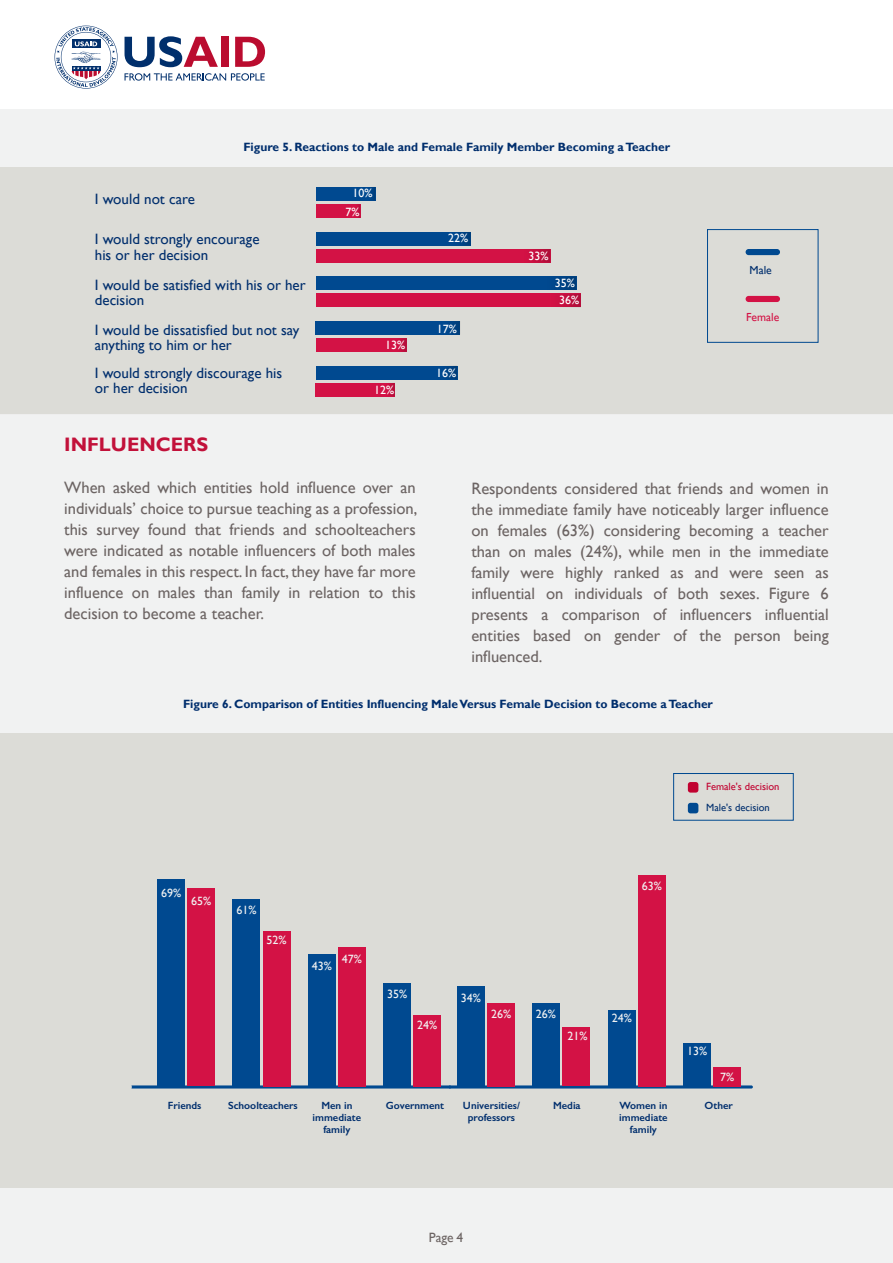
<style>
.page{position:relative;width:893px;height:1263px;background:#fff}
.page>*{position:absolute;margin:0;border:0;box-sizing:border-box;transform-origin:0 0}
.t1{font:700 19.5px "Gill Sans";color:#c2113a}
.t2{font:16.5px/21px "Gill Sans";color:#6c6463;text-align:justify}
.t3{font:15px/15px "Gill Sans";color:#002e6d}
.t4{font:13.5px "Gill Sans";color:#6c6463}
.t5{font:700 12px "Gill Sans";color:#002e6d}
.t6{font:12px "Gill Sans";color:#f1f2f2}
.t7{font:12px/18.1px "Gill Sans";color:#fff}
.t8{font:11.7px "Gill Sans";color:#d31245}
.t9{font:11.7px "Gill Sans";color:#002e6d}
.t10{font:600 10.5px/12px "Gill Sans";color:#002e6d;text-align:center}
.t11{font:10.5px "Gill Sans";color:#c10230}
.t12{font:10.5px "Gill Sans";color:#002e6d}
</style>
<div class="page">
<div style="left:0;top:110px;width:893px;height:1153px;background:#f1f2f2"></div>
<div style="left:0;top:167px;width:893px;height:247px;background:#dcdcd7"></div>
<div style="left:0;top:733px;width:893px;height:454px;background:#dcdcd7"></div>
<svg style="left:131px;top:1085px;width:317px;height:3px"></svg>
<hr style="left:448px;top:1085px;width:305px;height:3px;background:#004990;border-radius:2px">
<div style="left:688px;top:782px;width:10px;height:10px;background:#c10230;border-radius:3px"></div>
<div style="left:688px;top:803px;width:10px;height:10px;background:#004990;border-radius:3px"></div>
<div style="left:673px;top:773px;width:121px;height:48px;border:1px solid #004990"></div>
<div style="left:158px;top:879px;width:27px;height:207px;background:#004990"></div>
<div style="left:233px;top:899px;width:27px;height:187px;background:#004990"></div>
<div style="left:308px;top:954px;width:27px;height:132px;background:#004990"></div>
<div style="left:384px;top:983px;width:27px;height:103px;background:#004990"></div>
<div style="left:457px;top:986px;width:28px;height:100px;background:#004990"></div>
<div style="left:532px;top:1003px;width:27px;height:83px;background:#004990"></div>
<div style="left:608px;top:1010px;width:27px;height:76px;background:#004990"></div>
<div style="left:683px;top:1043px;width:28px;height:43px;background:#004990"></div>
<div style="left:188px;top:888px;width:27px;height:198px;background:#d31245"></div>
<div style="left:263px;top:931px;width:27px;height:155px;background:#d31245"></div>
<div style="left:338px;top:947px;width:27px;height:139px;background:#d31245"></div>
<div style="left:414px;top:1015px;width:27px;height:71px;background:#d31245"></div>
<div style="left:488px;top:1003px;width:27px;height:83px;background:#d31245"></div>
<div style="left:563px;top:1027px;width:27px;height:59px;background:#d31245"></div>
<div style="left:714px;top:1067px;width:27px;height:19px;background:#d31245"></div>
<div style="left:638px;top:875px;width:27px;height:211px;background:#d31245"></div>
<div style="left:746px;top:249px;width:34px;height:6px;background:#004990;border-radius:3px"></div>
<div style="left:746px;top:296px;width:34px;height:6px;background:#d31245;border-radius:3px"></div>
<div style="left:316px;top:366px;width:142px;height:13px;background:#004990"></div>
<svg style="left:316px;top:187px;width:59px;height:31px;background:#755384"></svg>
<svg style="left:316px;top:232px;width:234px;height:31px;background:#95547f"></svg>
<svg style="left:316px;top:321px;width:144px;height:31px;background:#755f8c"></svg>
<svg style="left:316px;top:366px;width:141px;height:30px"></svg>
<svg style="left:316px;top:276px;width:265px;height:31px;background:#753f74"></svg>
<div style="left:707px;top:229px;width:111px;height:114px;border:1px solid #004990"></div>
<svg style="left:125px;top:73px;width:140px;height:8px"></svg>
<svg style="left:125px;top:36px;width:93px;height:31px"></svg>
<div style="left:221px;top:37px;width:8px;height:30px;background:#ba0c2f"></div>
<svg style="left:235px;top:37px;width:30px;height:30px"></svg>
<svg style="left:55px;top:26px;width:62px;height:63px"></svg>
<p class="t5" style="left:243px;top:140px;width:428px">Figure 5. Reactions to Male and Female Family Member Becoming a Teacher</p>
<p class="t3" style="left:95px;top:191px;width:102px">I would not care</p>
<p class="t3" style="left:95px;top:232px;width:166px">I would strongly encourage his or her decision</p>
<p class="t3" style="left:95px;top:277px;width:212px">I would be satisfied with his or her decision</p>
<p class="t3" style="left:95px;top:322px;width:206px">I would be dissatisfied but not say anything to him or her</p>
<p class="t3" style="left:95px;top:365px;width:189px">I would strongly discourage his or her decision</p>
<p class="t7" style="left:346px;top:184px;width:28px;text-indent:7px">10%<br>7%</p>
<p class="t7" style="left:385px;top:336px;width:22px">13%</p>
<p class="t7" style="left:374px;top:381px;width:22px">12%</p>
<p class="t7" style="left:448px;top:229px;width:22px">22%</p>
<p class="t7" style="left:437px;top:319px;width:22px">17%</p>
<p class="t7" style="left:436px;top:364px;width:22px">16%</p>
<p class="t7" style="left:528px;top:247px;width:22px">33%</p>
<p class="t7" style="left:555px;top:274px;width:26px;line-height:17.7px;text-align:center">35%<br>36%</p>
<p class="t9" style="left:750px;top:263px;width:24px">Male</p>
<p class="t8" style="left:746px;top:310px;width:35px">Female</p>
<p class="t1" style="left:64px;top:432px;width:146px">INFLUENCERS</p>
<p class="t2" style="left:64px;top:477px;width:355px">When asked which entities hold influence over an individuals’ choice to pursue teaching as a profession, this survey found that friends and schoolteachers were indicated as notable influencers of both males and females in this respect. In fact, they have far more influence on males than family in relation to this decision to become a teacher.</p>
<p class="t2" style="left:471px;top:478px;width:359px">Respondents considered that friends and women in the immediate family have noticeably larger influence on females (63%) considering becoming a teacher than on males (24%), while men in the immediate family were highly ranked as and were seen as influential on individuals of both sexes. Figure 6 presents a comparison of influencers influential entities based on gender of the person being influenced.</p>
<p class="t5" style="left:183px;top:697px;width:531px">Figure 6. Comparison of Entities Influencing Male Versus Female Decision to Become a Teacher</p>
<p class="t11" style="left:706px;top:780px;width:75px">Female's decision</p>
<p class="t12" style="left:706px;top:801px;width:65px">Male's decision</p>
<p class="t6" style="left:161px;top:886px;width:22px">69%</p>
<p class="t6" style="left:191px;top:893px;width:22px">65%</p>
<p class="t6" style="left:236px;top:902px;width:22px">61%</p>
<p class="t6" style="left:267px;top:933px;width:22px">52%</p>
<p class="t6" style="left:312px;top:959px;width:22px">43%</p>
<p class="t6" style="left:342px;top:951px;width:22px">47%</p>
<p class="t6" style="left:642px;top:879px;width:22px">63%</p>
<p class="t6" style="left:387px;top:986px;width:22px">35%</p>
<p class="t6" style="left:417px;top:1018px;width:22px">24%</p>
<p class="t6" style="left:461px;top:991px;width:22px">34%</p>
<p class="t6" style="left:491px;top:1007px;width:22px">26%</p>
<p class="t6" style="left:536px;top:1007px;width:22px">26%</p>
<p class="t6" style="left:568px;top:1028px;width:22px">21%</p>
<p class="t6" style="left:612px;top:1011px;width:22px">24%</p>
<p class="t6" style="left:687px;top:1044px;width:22px">13%</p>
<p class="t6" style="left:720px;top:1069px;width:16px">7%</p>
<p class="t10" style="left:168px;top:1100px;width:35px">Friends</p>
<p class="t10" style="left:228px;top:1100px;width:71px">Schoolteachers</p>
<p class="t10" style="left:313px;top:1100px;width:50px">Men in immediate family</p>
<p class="t10" style="left:386px;top:1100px;width:60px">Government</p>
<p class="t10" style="left:463px;top:1100px;width:59px">Universities/ professors</p>
<p class="t10" style="left:553px;top:1100px;width:29px">Media</p>
<p class="t10" style="left:619px;top:1100px;width:50px">Women in immediate family</p>
<p class="t10" style="left:705px;top:1100px;width:30px">Other</p>
<p class="t4" style="left:429px;top:1230px;width:36px">Page 4</p>
</div>
